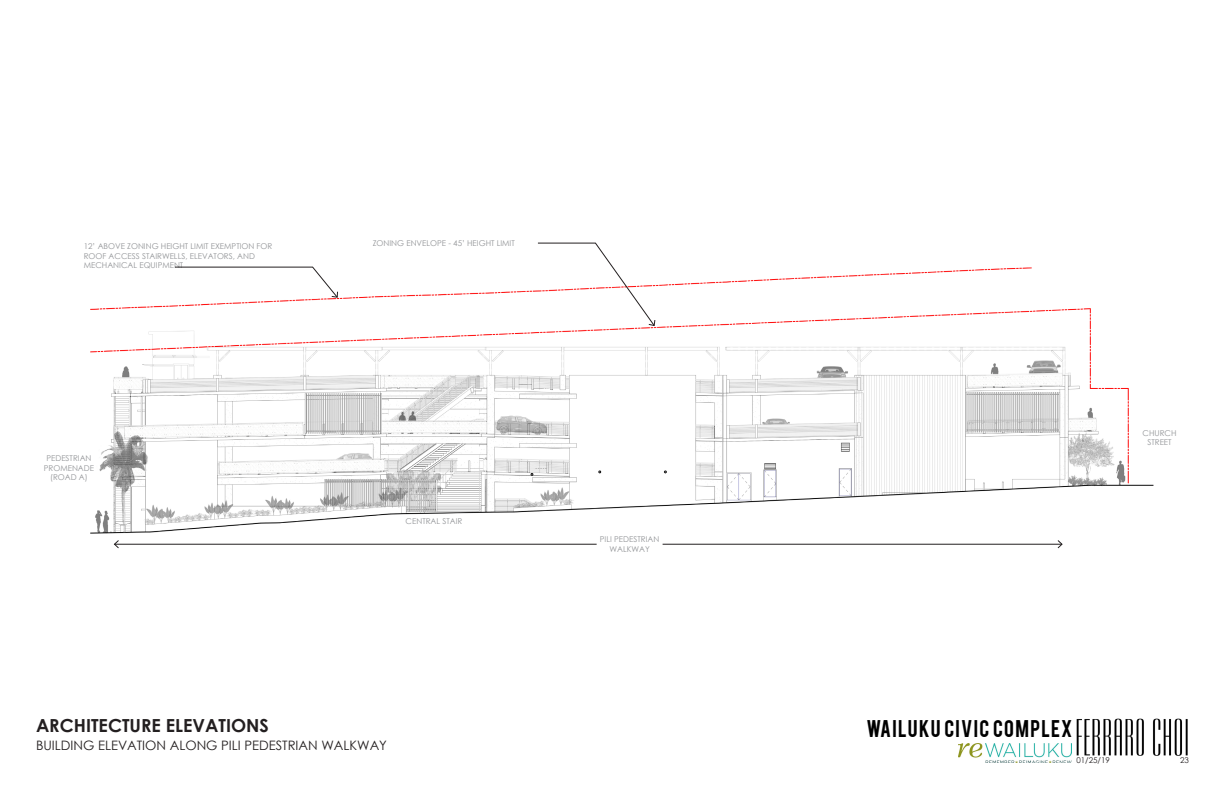
<style>
.page{position:relative;width:1224px;height:792px;background:#fff}
.page>*{position:absolute;margin:0;border:0;box-sizing:border-box;transform-origin:0 0}
.t1{font:19px "Bebas";letter-spacing:.07em;color:#000}
.t2{font:700 18px "Century Gothic";color:#231f20}
.t3{font:13px "Century Gothic";color:#231f20}
.t4{font:8px/9.6px "Century Gothic";color:#939598;text-align:center}
.t5{font:8px "Century Gothic";color:#231f20}
</style>
<div class="page">
<img style="left:1076px;top:719px;width:112px;height:37px">
<img style="left:958px;top:744px;width:113px;height:19px">
<img style="left:90px;top:267px;width:1064px;height:277px">
<svg style="left:174px;top:266px;width:165px;height:33px"></svg>
<svg style="left:537px;top:242px;width:119px;height:85px"></svg>
<div style="left:1001px;top:521px;width:165px;height:35px;background:#fff"></div>
<hr style="left:663px;top:544px;width:399px;height:1px;background:#231f20">
<svg style="left:1057px;top:540px;width:6px;height:9px"></svg>
<hr style="left:114px;top:544px;width:483px;height:1px;background:#231f20">
<svg style="left:113px;top:539px;width:7px;height:10px"></svg>
<p class="t4" style="left:84px;top:241px;width:190px;text-align:left">12’ ABOVE ZONING HEIGHT LIMIT EXEMPTION FOR<br>ROOF ACCESS STAIRWELLS, ELEVATORS, AND<br>MECHANICAL EQUIPMENT</p>
<p class="t4" style="left:373px;top:238px;width:144px">ZONING ENVELOPE - 45’ HEIGHT LIMIT</p>
<p class="t4" style="left:44px;top:453px;width:52px">PEDESTRIAN<br>PROMENADE (ROAD A)</p>
<p class="t4" style="left:406px;top:516px;width:58px">CENTRAL STAIR</p>
<p class="t4" style="left:600px;top:535px;width:61px">PILI PEDESTRIAN<br>WALKWAY</p>
<h2 class="t2" style="left:36px;top:712px;width:234px">ARCHITECTURE ELEVATIONS</h2>
<h1 class="t1" style="left:866px;top:715px;width:207px">WAILUKU CIVIC COMPLEX</h1>
<h3 class="t3" style="left:36px;top:736px;width:352px">BUILDING ELEVATION ALONG PILI PEDESTRIAN WALKWAY</h3>
<p class="t4" style="left:1143px;top:428px;width:36px">CHURCH<br>STREET</p>
<p class="t5" style="left:1076px;top:755px;width:35px">01/25/19</p>
<p class="t5" style="left:1180px;top:755px;width:10px">23</p>
</div>
